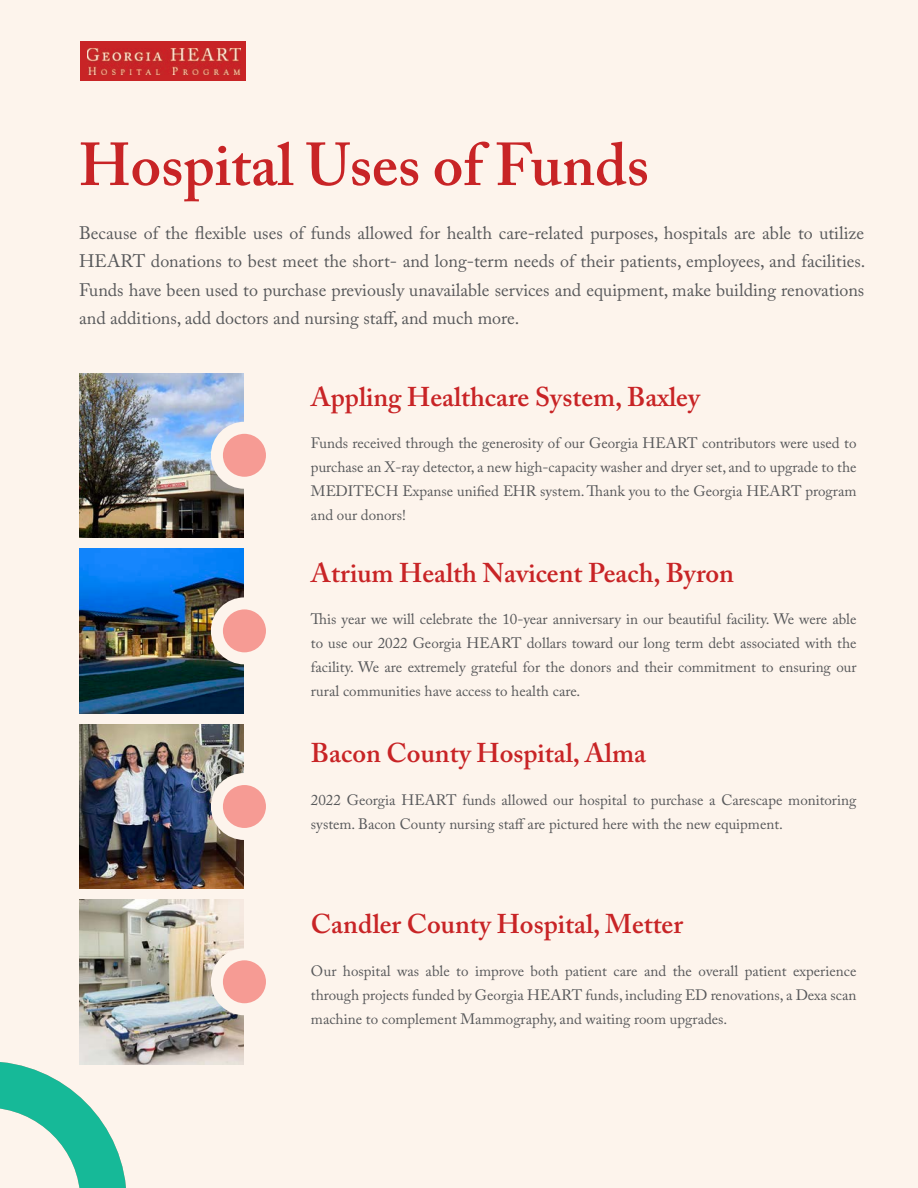
<style>
.page{position:relative;width:918px;height:1188px;background:#fdf4ec}
.page>*{position:absolute;margin:0;border:0;box-sizing:border-box;transform-origin:0 0}
.t1{font:600 60px "Adobe Caslon Pro";color:#c82426}
.t2{font:600 27px "Adobe Caslon Pro";color:#c82426}
.t3{font:18px/28.5px "Adobe Caslon Pro";color:#57585a;text-align:justify}
.t4{font:15px/24px "Adobe Caslon Pro";color:#57585a;text-align:justify}
</style>
<div class="page">
<div style="left:81px;top:41px;width:165px;height:39px;background:#c82426"></div>
<img style="left:87px;top:48px;width:154px;height:27px">
<img style="left:79px;top:373px;width:165px;height:165px">
<svg style="left:217px;top:428px;width:55px;height:55px;background:#f7a8a1"></svg>
<div style="left:211px;top:422px;width:67px;height:67px;border:12px solid #fdf4ec;border-radius:50%"></div>
<img style="left:79px;top:549px;width:165px;height:164px">
<svg style="left:217px;top:603px;width:55px;height:55px;background:#f7a8a1"></svg>
<div style="left:211px;top:597px;width:67px;height:67px;border:12px solid #fdf4ec;border-radius:50%"></div>
<img style="left:79px;top:900px;width:165px;height:164px">
<svg style="left:217px;top:954px;width:55px;height:55px;background:#f7a8a1"></svg>
<div style="left:211px;top:948px;width:67px;height:67px;border:12px solid #fdf4ec;border-radius:50%"></div>
<img style="left:79px;top:724px;width:165px;height:165px">
<svg style="left:217px;top:779px;width:55px;height:55px;background:#f7a8a1"></svg>
<div style="left:211px;top:773px;width:67px;height:67px;border:12px solid #fdf4ec;border-radius:50%"></div>
<svg style="left:0;top:1038px;width:150px;height:150px"></svg>
<p class="t1" style="left:79px;top:129px;width:571px">Hospital Uses of Funds</p>
<p class="t3" style="left:79px;top:218px;width:788px">Because of the flexible uses of funds allowed for health care-related purposes, hospitals are able to utilize HEART donations to best meet the short- and long-term needs of their patients, employees, and facilities.<br>Funds have been used to purchase previously unavailable services and equipment, make building renovations and additions, add doctors and nursing staff, and much more.</p>
<p class="t2" style="left:311px;top:381px;width:390px">Appling Healthcare System, Baxley</p>
<p class="t4" style="left:311px;top:431px;width:547px">Funds received through the generosity of our Georgia HEART contributors were used to purchase an X-ray detector, a new high-capacity washer and dryer set, and to upgrade to the MEDITECH Expanse unified EHR system. Thank you to the Georgia HEART program and our donors!</p>
<p class="t2" style="left:311px;top:557px;width:425px">Atrium Health Navicent Peach, Byron</p>
<p class="t4" style="left:311px;top:607px;width:547px">This year we will celebrate the 10-year anniversary in our beautiful facility. We were able to use our 2022 Georgia HEART dollars toward our long term debt associated with the facility. We are extremely grateful for the donors and their commitment to ensuring our rural communities have access to health care.</p>
<p class="t2" style="left:311px;top:737px;width:337px">Bacon County Hospital, Alma</p>
<p class="t4" style="left:311px;top:788px;width:547px">2022 Georgia HEART funds allowed our hospital to purchase a Carescape monitoring system. Bacon County nursing staff are pictured here with the new equipment.</p>
<p class="t2" style="left:311px;top:907px;width:374px">Candler County Hospital, Metter</p>
<p class="t4" style="left:311px;top:959px;width:547px">Our hospital was able to improve both patient care and the overall patient experience through projects funded by Georgia HEART funds, including ED renovations, a Dexa scan machine to complement Mammography, and waiting room upgrades.</p>
</div>
